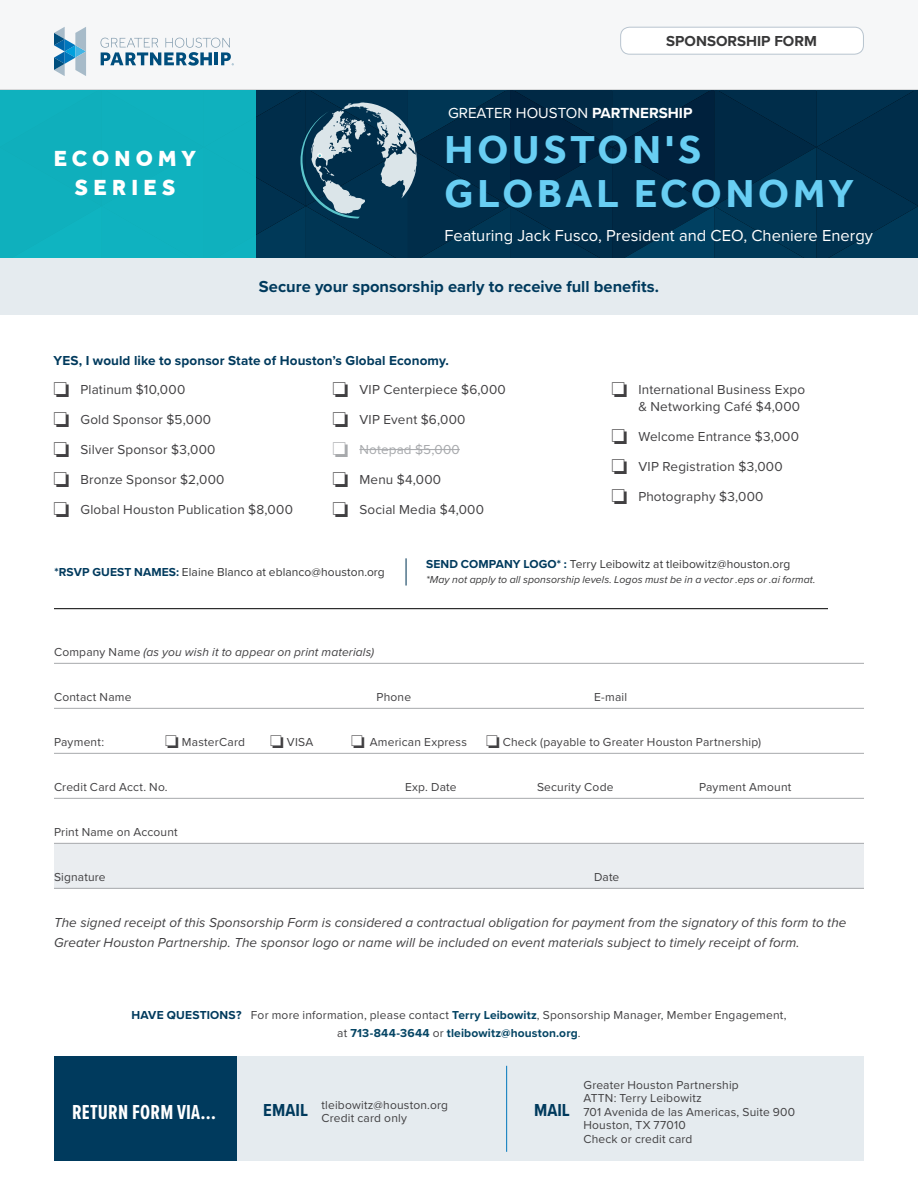
<style>
.page{position:relative;width:918px;height:1188px;background:#fff}
.page>*{position:absolute;margin:0;border:0;box-sizing:border-box;transform-origin:0 0}
.t1{font:700 40.05px/44.4px "Effra";letter-spacing:.1em;color:#68cef3}
.t2{font:800 22.5px/29.1px "Effra";letter-spacing:.235em;color:#fff;text-align:center}
.t3{font:700 21px "Proxima Nova Ex Cn";letter-spacing:.01em;color:#fff}
.t4{font:700 18px "Proxima Nova Cond";letter-spacing:.005em;color:#003a5d}
.t5{font:16.5px "Proxima Nova";color:#fff}
.t6{font:700 16.5px "Proxima Nova";color:#003a5d}
.t7{font:15.15px "Proxima Nova";color:#fff}
.t8{font:700 15px "Proxima Nova";color:#383839}
.t9{font:13.5px/16.5px "Proxima Nova";letter-spacing:.015em;color:#414042}
.t10{font:italic 13.5px/19.5px "Proxima Nova";letter-spacing:.01em;color:#414042}
.t11{font:700 13.5px "Proxima Nova";letter-spacing:.01em;color:#003a5d}
.t12{font:13.5px "Proxima Nova";letter-spacing:.01em;color:#a7a9ac}
.t13{font:12px/13.5px "Proxima Nova";letter-spacing:.015em;color:#414042;text-align:center}
.t14{font:12px "Proxima Nova";letter-spacing:.005em;color:#383839}
.t15{font:italic 12px "Proxima Nova";letter-spacing:.015em;color:#414042}
.t16{font:italic 10.5px "Proxima Nova";letter-spacing:.005em;color:#383839}
.s1{font-weight:700}
.s2{font-weight:700;color:#003a5d}
.s3{font-style:normal}
.s4{font-weight:700;color:#054564}
</style>
<div class="page">
<div style="left:0;top:0;width:918px;height:90px;background:#f6f7f8"></div>
<div style="left:621px;top:27px;width:242px;height:27px;background:#fff;border-radius:9px"></div>
<div style="left:620px;top:27px;width:244px;height:27px;border:1px solid #b8c4cf;border-radius:9px"></div>
<svg style="left:54px;top:27px;width:32px;height:49px"></svg>
<svg style="left:101px;top:38px;width:133px;height:28px"></svg>
<svg style="left:0;top:90px;width:918px;height:168px;background:#0a576f"></svg>
<div style="left:0;top:258px;width:918px;height:56px;background:#e5ebef"></div>
<div style="left:54px;top:843px;width:809px;height:45px;background:#eaedf0"></div>
<hr style="left:359px;top:449px;width:101px;height:1px;background:#a7a9ac">
<hr style="left:54px;top:663px;width:810px;height:1px;background:#a7a9ac">
<hr style="left:54px;top:708px;width:810px;height:1px;background:#a7a9ac">
<hr style="left:54px;top:753px;width:810px;height:1px;background:#a7a9ac">
<hr style="left:54px;top:798px;width:810px;height:1px;background:#a7a9ac">
<hr style="left:54px;top:843px;width:810px;height:1px;background:#a7a9ac">
<hr style="left:54px;top:888px;width:810px;height:1px;background:#a7a9ac">
<hr style="left:54px;top:608px;width:774px;height:1px;background:#000">
<div style="left:54px;top:1056px;width:810px;height:105px;background:#e5ebef"></div>
<hr style="left:506px;top:1066px;width:1px;height:86px;background:#0076bc">
<div style="left:54px;top:1056px;width:182px;height:105px;background:#003a5d"></div>
<hr style="left:405px;top:558px;width:2px;height:28px;background:#50748a">
<h2 class="t2" style="left:54px;top:144px;width:144px">ECONOMY<br>SERIES</h2>
<p class="t8" style="left:666px;top:30px;width:152px">SPONSORSHIP FORM</p>
<p class="t7" style="left:448px;top:101px;width:246px">GREATER HOUSTON <span class="s1">PARTNERSHIP</span></p>
<h1 class="t1" style="left:444px;top:126px;width:411px">HOUSTON'S<br>GLOBAL ECONOMY</h1>
<h3 class="t5" style="left:444px;top:223px;width:430px">Featuring Jack Fusco, President and CEO, Cheniere Energy</h3>
<h3 class="t6" style="left:259px;top:274px;width:402px">Secure your sponsorship early to receive full benefits.</h3>
<p class="t11" style="left:53px;top:350px;width:397px">YES, I would like to sponsor State of Houston’s Global Economy.</p>
<p class="t9" style="left:53px;top:381px;width:133px">❏ Platinum $10,000</p>
<p class="t9" style="left:53px;top:411px;width:159px">❏ Gold Sponsor $5,000</p>
<p class="t9" style="left:53px;top:441px;width:164px">❏ Silver Sponsor $3,000</p>
<p class="t9" style="left:53px;top:471px;width:173px">❏ Bronze Sponsor $2,000</p>
<p class="t9" style="left:53px;top:501px;width:241px">❏ Global Houston Publication $8,000</p>
<p class="t9" style="left:332px;top:381px;width:175px">❏ VIP Centerpiece $6,000</p>
<p class="t9" style="left:332px;top:411px;width:135px">❏ VIP Event $6,000</p>
<p class="t12" style="left:332px;top:440px;width:129px">❏ Notepad $5,000</p>
<p class="t9" style="left:332px;top:471px;width:110px">❏ Menu $4,000</p>
<p class="t9" style="left:332px;top:501px;width:153px">❏ Social Media $4,000</p>
<p class="t9" style="left:638px;top:381px;width:168px;text-indent:-27px">❏ International Business Expo &amp; Networking Café $4,000</p>
<p class="t9" style="left:611px;top:427px;width:189px">❏ Welcome Entrance $3,000</p>
<p class="t9" style="left:611px;top:457px;width:173px">❏ VIP Registration $3,000</p>
<p class="t9" style="left:611px;top:487px;width:154px">❏ Photography $3,000</p>
<p class="t14" style="left:54px;top:563px;width:332px"><span class="s2">*RSVP GUEST NAMES:</span> Elaine Blanco at eblanco@houston.org</p>
<p class="t14" style="left:426px;top:556px;width:366px"><span class="s2">SEND COMPANY LOGO* :</span> Terry Leibowitz at tleibowitz@houston.org</p>
<p class="t16" style="left:426px;top:572px;width:391px">*May not apply to all sponsorship levels. Logos must be in a vector .eps or .ai format.</p>
<p class="t15" style="left:54px;top:643px;width:322px"><span class="s3">Company Name</span> (as you wish it to appear on print materials)</p>
<p class="t13" style="left:54px;top:689px;width:79px">Contact Name</p>
<p class="t13" style="left:376px;top:689px;width:36px">Phone</p>
<p class="t13" style="left:594px;top:689px;width:35px">E-mail</p>
<p class="t13" style="left:54px;top:734px;width:52px">Payment:</p>
<p class="t13" style="left:165px;top:734px;width:82px">□ MasterCard</p>
<p class="t13" style="left:270px;top:734px;width:45px">□ VISA</p>
<p class="t13" style="left:351px;top:734px;width:412px">□ American Express □ Check (payable to Greater Houston Partnership)</p>
<p class="t13" style="left:54px;top:779px;width:115px">Credit Card Acct. No.</p>
<p class="t13" style="left:405px;top:779px;width:53px">Exp. Date</p>
<p class="t13" style="left:537px;top:779px;width:78px">Security Code</p>
<p class="t13" style="left:699px;top:779px;width:94px">Payment Amount</p>
<p class="t13" style="left:54px;top:824px;width:125px">Print Name on Account</p>
<p class="t13" style="left:54px;top:869px;width:53px">Signature</p>
<p class="t13" style="left:594px;top:869px;width:27px">Date</p>
<p class="t10" style="left:54px;top:912px;width:794px">The signed receipt of this Sponsorship Form is considered a contractual obligation for payment from the signatory of this form to the<br>Greater Houston Partnership. The sponsor logo or name will be included on event materials subject to timely receipt of form.</p>
<p class="t13" style="left:131px;top:1005px;width:657px;line-height:18px"><span class="s2">HAVE QUESTIONS?</span> For more information, please contact <span class="s4">Terry Leibowitz</span>, Sponsorship Manager, Member Engagement, at <span class="s4">713-844-3644</span> or <span class="s4">tleibowitz@houston.org</span>.</p>
<p class="t13" style="left:322px;top:1098px;width:128px">tleibowitz@houston.org</p>
<h3 class="t4" style="left:263px;top:1096px;width:46px">EMAIL</h3>
<h3 class="t4" style="left:534px;top:1096px;width:37px">MAIL</h3>
<h3 class="t3" style="left:72px;top:1097px;width:146px">RETURN FORM VIA…</h3>
<p class="t13" style="left:322px;top:1111px;width:87px">Credit card only</p>
<p class="t13" style="left:583px;top:1077px;width:213px;text-align:left">Greater Houston Partnership<br>ATTN: Terry Leibowitz<br>701 Avenida de las Americas, Suite 900<br>Houston, TX 77010<br>Check or credit card</p>
</div>
